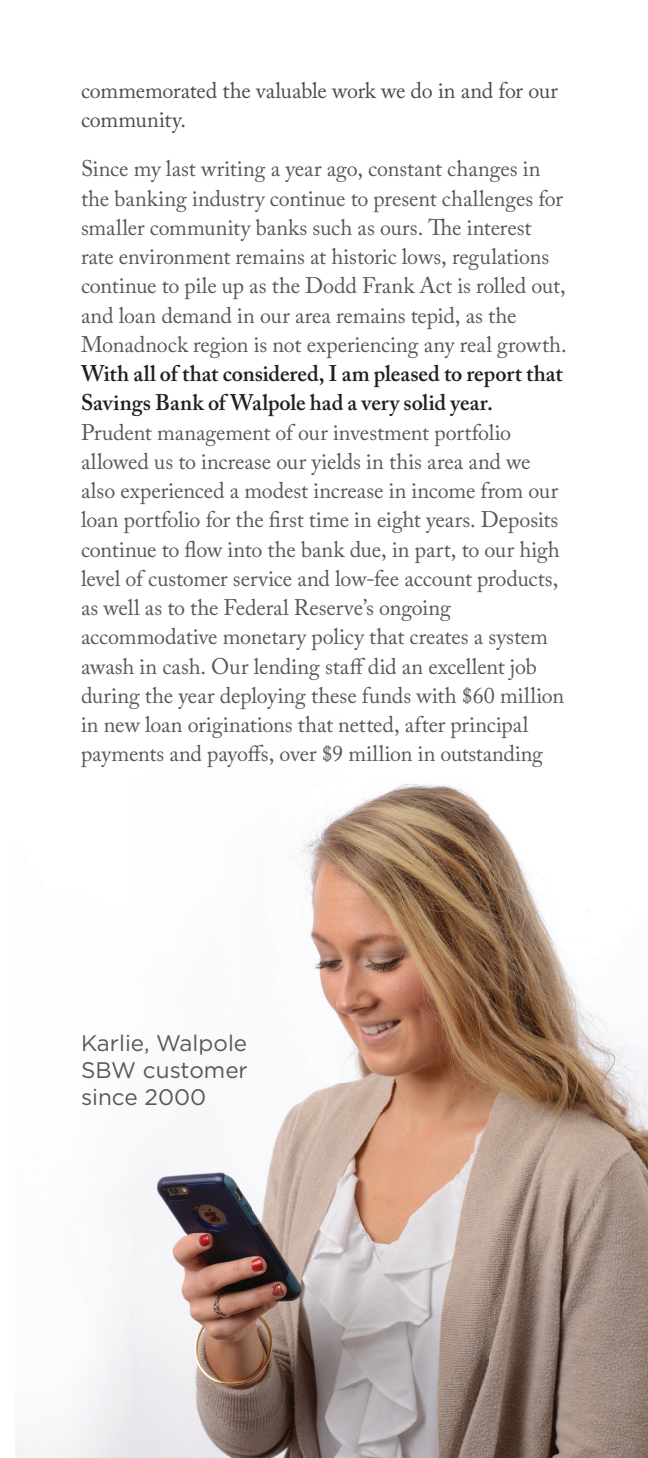
<style>
.page{position:relative;width:648px;height:1458px;background:#fff}
.page>*{position:absolute;margin:0;border:0;box-sizing:border-box;transform-origin:0 0}
.t1{font:22.5px/29.2px "Adobe Caslon Pro";letter-spacing:-.005em;color:#57585a}
.t2{font:600 22.5px/29.2px "Adobe Caslon Pro";color:#231f20}
.t3{font:22.5px/29.2px "Adobe Caslon Pro";letter-spacing:-.01em;color:#4b4c4d}
.t4{font:22.5px/27px "Gotham";color:#57585a;text-align:justify}
</style>
<div class="page">
<img style="left:16px;top:784px;width:632px;height:674px">
<p class="t3" style="left:81px;top:75px;width:479px">commemorated the valuable work we do in and for our community.</p>
<p class="t1" style="left:81px;top:154px;width:487px">Since my last writing a year ago, constant changes in the banking industry continue to present challenges for smaller community banks such as ours. The interest rate environment remains at historic lows, regulations continue to pile up as the Dodd Frank Act is rolled out, and loan demand in our area remains tepid, as the Monadnock region is not experiencing any real growth.</p>
<p class="t2" style="left:81px;top:359px;width:483px">With all of that considered, I am pleased to report that<br>Savings Bank of Walpole had a very solid year.</p>
<p class="t1" style="left:81px;top:417px;width:485px">Prudent management of our investment portfolio allowed us to increase our yields in this area and we also experienced a modest increase in income from our loan portfolio for the first time in eight years. Deposits continue to flow into the bank due, in part, to our high level of customer service and low-fee account products, as well as to the Federal Reserve’s ongoing accommodative monetary policy that creates a system awash in cash. Our lending staff did an excellent job during the year deploying these funds with $60 million in new loan originations that netted, after principal payments and payoffs, over $9 million in outstanding</p>
<p class="t4" style="left:81px;top:1029px;width:168px">Karlie, Walpole SBW customer since 2000</p>
</div>
